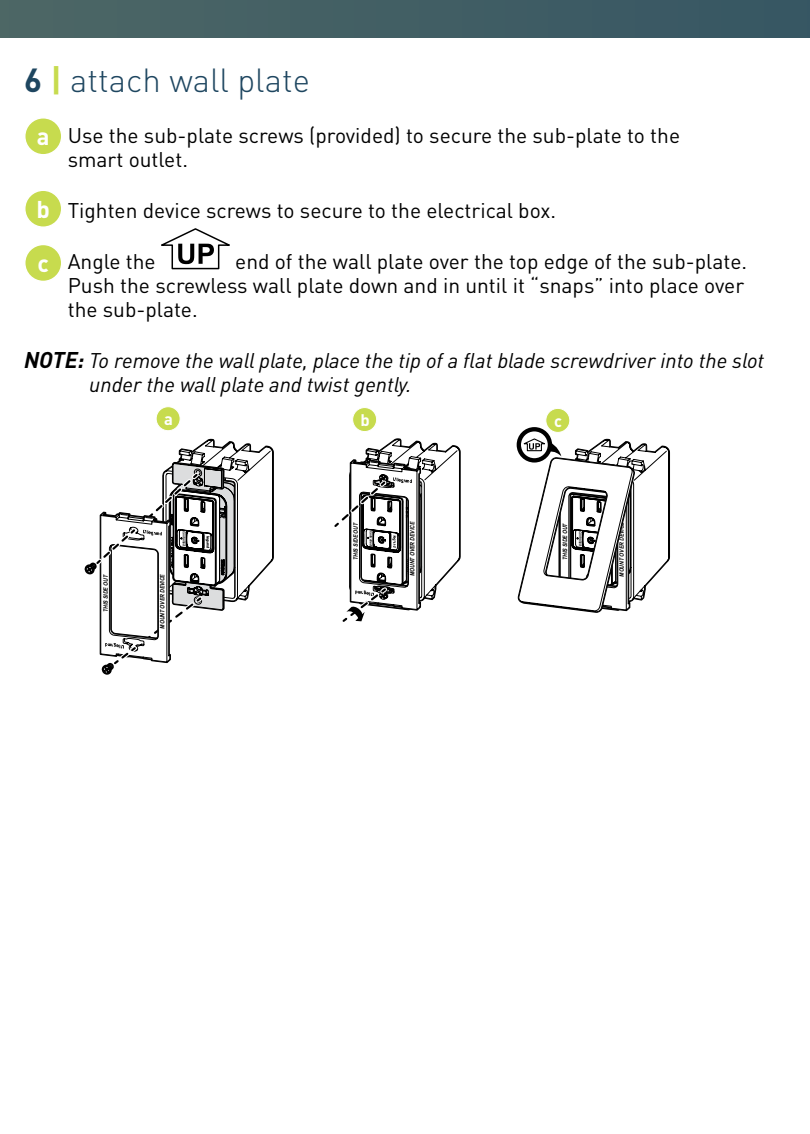
<style>
.page{position:relative;width:810px;height:1134px;background:#fff}
.page>*{position:absolute;margin:0;border:0;box-sizing:border-box;transform-origin:0 0}
.t1{font:300 33px "DIN Pro";color:#1e4660}
.t2{font:21px/24px "DIN Pro";color:#000}
.t3{font:italic 21px/24px "DIN Pro";color:#000}
.t4{font:700 16.5px "DIN Pro";color:#fff}
.t5{font:italic 700 6px "Arial";color:#000;scale:.84 1}
.t6{font:700 3.6px "Arial";color:#000;scale:.81 1}
.s1{font-weight:700}
.s2{font-weight:700;color:#c7db4e}
.s3{font-weight:700;font-size:24px;color:#fff}
.s4{font-weight:700;font-size:22.5px}
.s5{font-size:11.4px}
</style>
<div class="page">
<div style="left:0;top:0;width:810px;height:38px;background:#425f64"></div>
<div style="left:25px;top:118px;width:37px;height:37px;background:#c7db4e;border-radius:50%"></div>
<div style="left:24px;top:117px;width:39px;height:39px;border:2px solid #fff;border-radius:50%"></div>
<div style="left:25px;top:190px;width:37px;height:37px;background:#c7db4e;border-radius:50%"></div>
<div style="left:24px;top:189px;width:38px;height:39px;border:2px solid #fff;border-radius:50%"></div>
<div style="left:25px;top:244px;width:37px;height:37px;background:#c7db4e;border-radius:50%"></div>
<div style="left:24px;top:244px;width:38px;height:38px;border:2px solid #fff;border-radius:50%"></div>
<svg style="left:161px;top:228px;width:69px;height:42px"></svg>
<div style="left:156px;top:407px;width:24px;height:24px;background:#c7db4e;border-radius:50%"></div>
<div style="left:156px;top:406px;width:25px;height:25px;border:1px solid #fff;border-radius:50%"></div>
<div style="left:353px;top:408px;width:24px;height:24px;background:#c7db4e;border-radius:50%"></div>
<div style="left:352px;top:407px;width:25px;height:25px;border:1px solid #fff;border-radius:50%"></div>
<div style="left:546px;top:408px;width:24px;height:24px;background:#c7db4e;border-radius:50%"></div>
<div style="left:545px;top:408px;width:25px;height:25px;border:1px solid #fff;border-radius:50%"></div>
<div style="left:517px;top:427px;width:35px;height:36px;border:4px solid #000;border-radius:50%"></div>
<svg style="left:517px;top:438px;width:153px;height:175px"></svg>
<svg style="left:334px;top:438px;width:127px;height:184px"></svg>
<svg style="left:84px;top:439px;width:190px;height:236px"></svg>
<h1 class="t1" style="left:24px;top:58px;width:287px"><span class="s1">6</span> <span class="s2">|</span> attach wall plate</h1>
<p class="t2" style="left:68px;top:123px;width:614px;text-indent:-31px"><span class="s3">a</span> Use the sub-plate screws (provided) to secure the sub-plate to the smart outlet.</p>
<p class="t2" style="left:36px;top:198px;width:521px"><span class="s3">b</span> Tighten device screws to secure to the electrical box.</p>
<p class="t2" style="left:37px;top:249px;width:120px"><span class="s3">c</span> Angle the</p>
<p class="t2" style="left:68px;top:249px;width:681px;text-indent:167px">end of the wall plate over the top edge of the sub‑plate.<br>Push the screwless wall plate down and in until it “snaps” into place over the sub-plate.</p>
<p class="t3" style="left:89px;top:348px;width:676px;text-indent:-65px"><span class="s4">NOTE:</span> To remove the wall plate, place the tip of a flat blade screwdriver into the slot under the wall plate and twist gently.</p>
<p class="t4" style="left:164px;top:408px;width:10px">a<span class="s5">1</span></p>
<p class="t4" style="left:360px;top:409px;width:11px">b<span class="s5">2</span></p>
<p class="t4" style="left:554px;top:410px;width:9px">c<sup>3</sup></p>
<p class="t5" style="left:101px;top:612px;width:47px;rotate:-90deg">THIS SIDE OUT</p>
<p class="t5" style="left:158px;top:629px;width:68px;rotate:-90deg">MOUNT OVER DEVICE</p>
<p class="t6" style="left:187px;top:531px;width:20px;rotate:90deg">Controlled</p>
<p class="t5" style="left:352px;top:560px;width:47px;rotate:-90deg">THIS SIDE OUT</p>
<p class="t5" style="left:408px;top:576px;width:68px;rotate:-90deg">MOUNT OVER DEVICE</p>
<p class="t6" style="left:374px;top:531px;width:20px;rotate:90deg">Controlled</p>
<p class="t5" style="left:561px;top:560px;width:47px;rotate:-90deg">THIS SIDE OUT</p>
<p class="t5" style="left:618px;top:577px;width:68px;rotate:-90deg">MOUNT OVER DEVICE</p>
<p class="t6" style="left:583px;top:531px;width:20px;rotate:90deg">Controlled</p>
</div>
